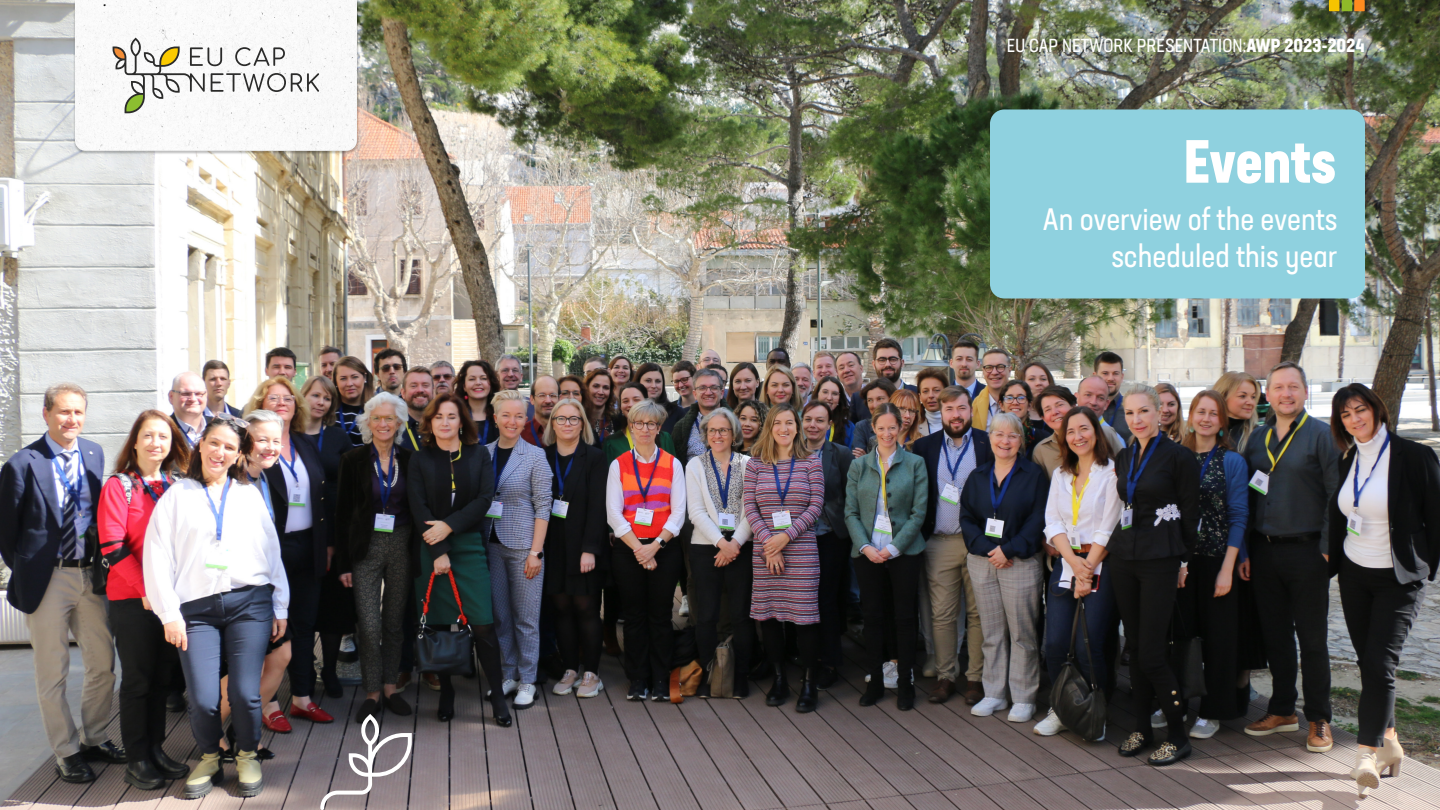
<style>
.page{position:relative;width:1440px;height:810px;background:#fff}
.page>*{position:absolute;margin:0;border:0;box-sizing:border-box;transform-origin:0 0}
.t1{font:700 condensed 60px "Neusa Next Std";color:#fff}
.t2{font:condensed 30.75px/36.9px "Neusa Next Std";color:#fff;text-align:right}
.t3{font:condensed 18.75px "Neusa Next Std";color:#fff}
.s1{font-weight:700}
</style>
<div class="page">
<img style="left:0;top:0;width:1440px;height:810px">
<div style="left:990px;top:110px;width:375px;height:188px;background:#8fd1df;border-radius:14px"></div>
<svg style="left:320px;top:714px;width:92px;height:96px;background:#847c81"></svg>
<div style="left:1329px;top:0;width:10px;height:11px;background:#f5c400"></div>
<div style="left:1342px;top:0;width:10px;height:11px;background:#8fb929"></div>
<div style="left:1354px;top:0;width:11px;height:11px;background:#ff8b1f"></div>
<img style="left:72px;top:0;width:288px;height:156px">
<svg style="left:75px;top:0;width:282px;height:151px"></svg>
<p class="t3" style="left:1007px;top:34px;width:359px">EU CAP NETWORK PRESENTATION:<span class="s1">AWP 2023-2024</span></p>
<h1 class="t1" style="left:1184px;top:123px;width:154px">Events</h1>
<p class="t2" style="left:1043px;top:200px;width:296px">An overview of the events scheduled this year</p>
</div>
